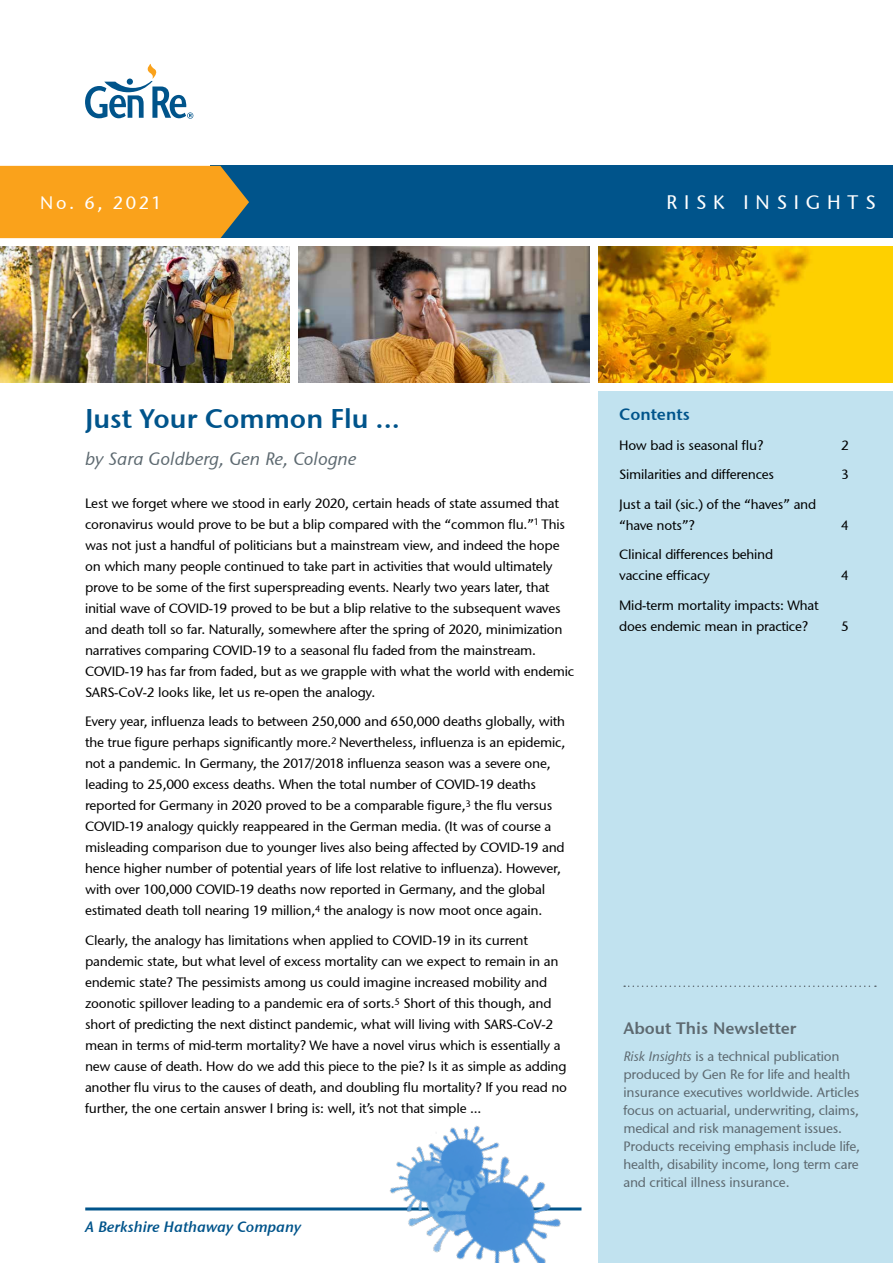
<style>
.page{position:relative;width:893px;height:1263px;background:#fff}
.page>*{position:absolute;margin:0;border:0;box-sizing:border-box;transform-origin:0 0}
.t1{font:600 27px "Stone Sans GC Re";color:#00548b}
.t2{font:19.5px "Stone Sans GC Re";letter-spacing:.35em;color:#fff}
.t3{font:italic 18px "Stone Sans GC Re";color:#5d6970}
.t4{font:18px "Stone Sans GC Re";letter-spacing:.15em;color:#fff}
.t5{font:600 16.5px "Stone Sans GC Re";color:#5d6970}
.t6{font:600 16.5px "Stone Sans GC Re";color:#00548b}
.t7{font:italic 600 15px "Stone Sans GC Re";color:#00548b}
.t8{font:13.5px/21px "Stone Sans GC Re";letter-spacing:-.015em;color:#000}
.t9{font:13.5px/18px "Stone Sans GC Re";letter-spacing:-.015em;color:#5d6970}
.s1{font-style:italic}
</style>
<div class="page">
<div style="left:598px;top:391px;width:295px;height:872px;background:#c1e2ef"></div>
<img style="left:0;top:247px;width:290px;height:136px">
<img style="left:298px;top:247px;width:292px;height:136px">
<img style="left:598px;top:247px;width:295px;height:136px">
<hr style="left:85px;top:1207px;width:496px;height:3px;background:#00548b">
<div style="left:210px;top:166px;width:683px;height:72px;background:#00548b"></div>
<div style="left:0;top:166px;width:249px;height:72px;background:#faa21b"></div>
<svg style="left:85px;top:64px;width:108px;height:55px"></svg>
<svg style="left:624px;top:985px;width:252px;height:2px"></svg>
<img style="left:367px;top:1125px;width:215px;height:138px">
<h3 class="t4" style="left:40px;top:191px;width:123px">No. 6, 2021</h3>
<h2 class="t2" style="left:666px;top:191px;width:211px">RISK INSIGHTS</h2>
<h1 class="t1" style="left:85px;top:402px;width:317px">Just Your Common Flu ...</h1>
<h3 class="t3" style="left:85px;top:448px;width:273px">by Sara Goldberg, Gen Re, Cologne</h3>
<p class="t8" style="left:85px;top:492px;width:491px">Lest we forget where we stood in early 2020, certain heads of state assumed that coronavirus would prove to be but a blip compared with the “common flu.”<sup>1</sup> This was not just a handful of politicians but a mainstream view, and indeed the hope on which many people continued to take part in activities that would ultimately prove to be some of the first superspreading events. Nearly two years later, that initial wave of COVID-19 proved to be but a blip relative to the subsequent waves and death toll so far. Naturally, somewhere after the spring of 2020, minimization narratives comparing COVID-19 to a seasonal flu faded from the mainstream.<br>COVID-19 has far from faded, but as we grapple with what the world with endemic SARS-CoV-2 looks like, let us re-open the analogy.</p>
<p class="t8" style="left:85px;top:711px;width:482px">Every year, influenza leads to between 250,000 and 650,000 deaths globally, with the true figure perhaps significantly more.<sup>2</sup> Nevertheless, influenza is an epidemic, not a pandemic. In Germany, the 2017/2018 influenza season was a severe one, leading to 25,000 excess deaths. When the total number of COVID-19 deaths reported for Germany in 2020 proved to be a comparable figure,<sup>3</sup> the flu versus COVID-19 analogy quickly reappeared in the German media. (It was of course a misleading comparison due to younger lives also being affected by COVID-19 and hence higher number of potential years of life lost relative to influenza). However, with over 100,000 COVID-19 deaths now reported in Germany, and the global estimated death toll nearing 19 million,<sup>4</sup> the analogy is now moot once again.</p>
<p class="t8" style="left:85px;top:929px;width:484px">Clearly, the analogy has limitations when applied to COVID-19 in its current pandemic state, but what level of excess mortality can we expect to remain in an endemic state? The pessimists among us could imagine increased mobility and zoonotic spillover leading to a pandemic era of sorts.<sup>5</sup> Short of this though, and short of predicting the next distinct pandemic, what will living with SARS-CoV-2 mean in terms of mid-term mortality? We have a novel virus which is essentially a new cause of death. How do we add this piece to the pie? Is it as simple as adding another flu virus to the causes of death, and doubling flu mortality? If you read no further, the one certain answer I bring is: well, it’s not that simple ...</p>
<p class="t7" style="left:85px;top:1217px;width:217px">A Berkshire Hathaway Company</p>
<p class="t6" style="left:619px;top:404px;width:72px">Contents</p>
<p class="t8" style="left:619px;top:435px;width:146px">How bad is seasonal flu?</p>
<p class="t8" style="left:841px;top:435px;width:9px">2</p>
<p class="t8" style="left:619px;top:464px;width:156px">Similarities and differences</p>
<p class="t8" style="left:841px;top:464px;width:9px">3</p>
<p class="t8" style="left:619px;top:494px;width:199px">Just a tail (sic.) of the “haves” and “have nots”?</p>
<p class="t8" style="left:841px;top:515px;width:9px">4</p>
<p class="t8" style="left:619px;top:544px;width:156px">Clinical differences behind vaccine efficacy</p>
<p class="t8" style="left:619px;top:595px;width:201px">Mid-term mortality impacts: What does endemic mean in practice?</p>
<p class="t8" style="left:841px;top:565px;width:9px">4</p>
<p class="t8" style="left:841px;top:616px;width:9px">5</p>
<p class="t5" style="left:623px;top:1018px;width:175px">About This Newsletter</p>
<p class="t9" style="left:623px;top:1047px;width:238px"><span class="s1">Risk Insights</span> is a technical publication produced by Gen Re for life and health insurance executives worldwide. Articles focus on actuarial, underwriting, claims, medical and risk management issues.<br>Products receiving emphasis include life, health, disability income, long term care and critical illness insurance.</p>
</div>
